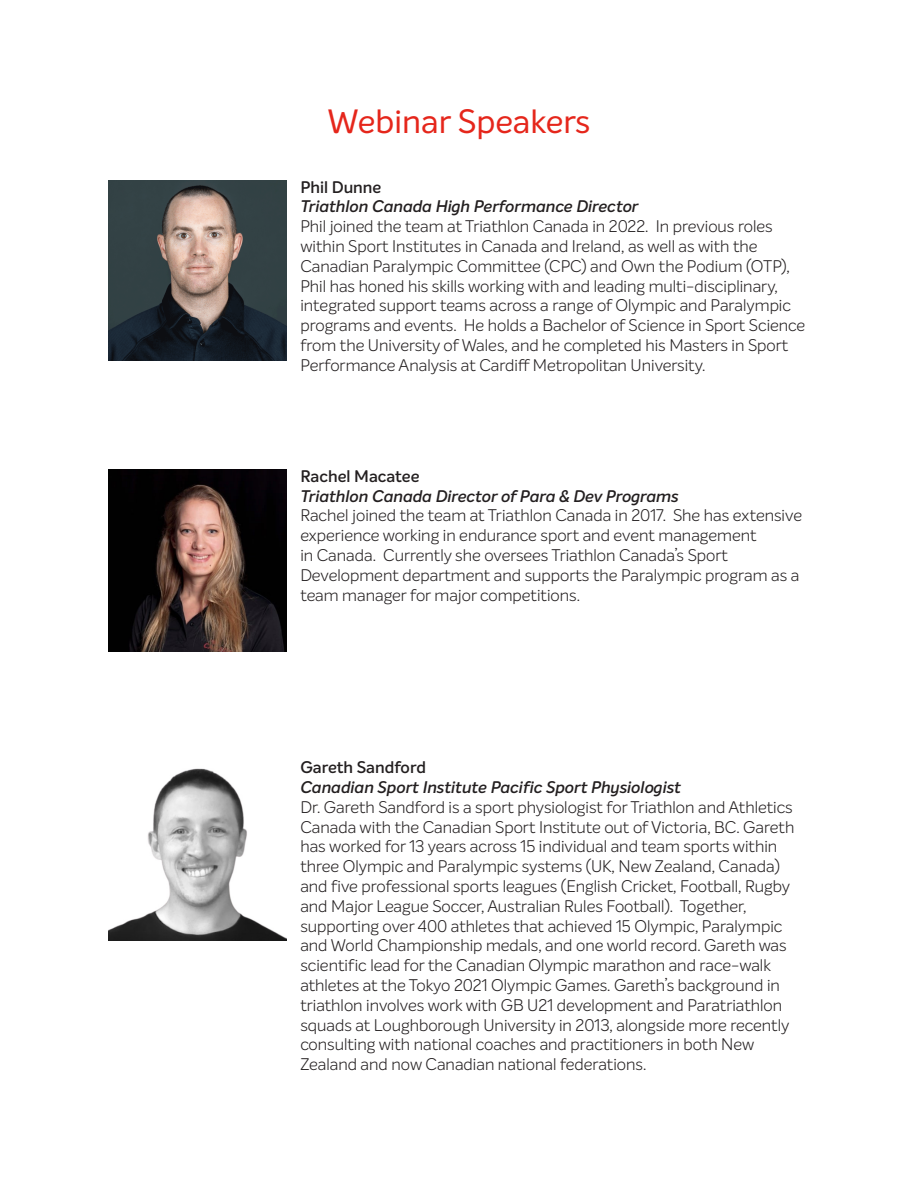
<style>
.page{position:relative;width:918px;height:1188px;background:#fff}
.page>*{position:absolute;margin:0;border:0;box-sizing:border-box;transform-origin:0 0}
.t1{font:33px "Intelo";color:#e5261b}
.t2{font:300 16.5px/19.8px "Intelo";color:#231f20}
.t3{font:italic 600 16.5px "Intelo";color:#231f20}
.t4{font:600 16.5px "Intelo";color:#231f20}
</style>
<div class="page">
<img style="left:109px;top:469px;width:177px;height:183px">
<img style="left:108px;top:180px;width:178px;height:180px">
<img style="left:108px;top:768px;width:178px;height:173px">
<p class="t1" style="left:328px;top:101px;width:264px">Webinar Speakers</p>
<p class="t4" style="left:300px;top:176px;width:83px">Phil Dunne</p>
<p class="t3" style="left:300px;top:196px;width:340px">Triathlon Canada High Performance Director</p>
<p class="t2" style="left:300px;top:216px;width:506px">Phil joined the team at Triathlon Canada in 2022. In previous roles within Sport Institutes in Canada and Ireland, as well as with the Canadian Paralympic Committee (CPC) and Own the Podium (OTP), Phil has honed his skills working with and leading multi-disciplinary, integrated support teams across a range of Olympic and Paralympic programs and events. He holds a Bachelor of Science in Sport Science from the University of Wales, and he completed his Masters in Sport Performance Analysis at Cardiff Metropolitan University.</p>
<p class="t4" style="left:300px;top:466px;width:121px">Rachel Macatee</p>
<p class="t3" style="left:300px;top:485px;width:380px">Triathlon Canada Director of Para &amp; Dev Programs</p>
<p class="t2" style="left:300px;top:506px;width:503px">Rachel joined the team at Triathlon Canada in 2017. She has extensive experience working in endurance sport and event management<br>in Canada. Currently she oversees Triathlon Canada’s Sport Development department and supports the Paralympic program as a team manager for major competitions.</p>
<p class="t4" style="left:300px;top:757px;width:127px">Gareth Sandford</p>
<p class="t3" style="left:300px;top:777px;width:382px">Canadian Sport Institute Pacific Sport Physiologist</p>
<p class="t2" style="left:300px;top:797px;width:496px">Dr. Gareth Sandford is a sport physiologist for Triathlon and Athletics Canada with the Canadian Sport Institute out of Victoria, BC. Gareth has worked for 13 years across 15 individual and team sports within three Olympic and Paralympic systems (UK, New Zealand, Canada) and five professional sports leagues (English Cricket, Football, Rugby and Major League Soccer, Australian Rules Football). Together, supporting over 400 athletes that achieved 15 Olympic, Paralympic and World Championship medals, and one world record. Gareth was scientific lead for the Canadian Olympic marathon and race-walk athletes at the Tokyo 2021 Olympic Games. Gareth’s background in triathlon involves work with GB U21 development and Paratriathlon squads at Loughborough University in 2013, alongside more recently consulting with national coaches and practitioners in both New Zealand and now Canadian national federations.</p>
</div>
